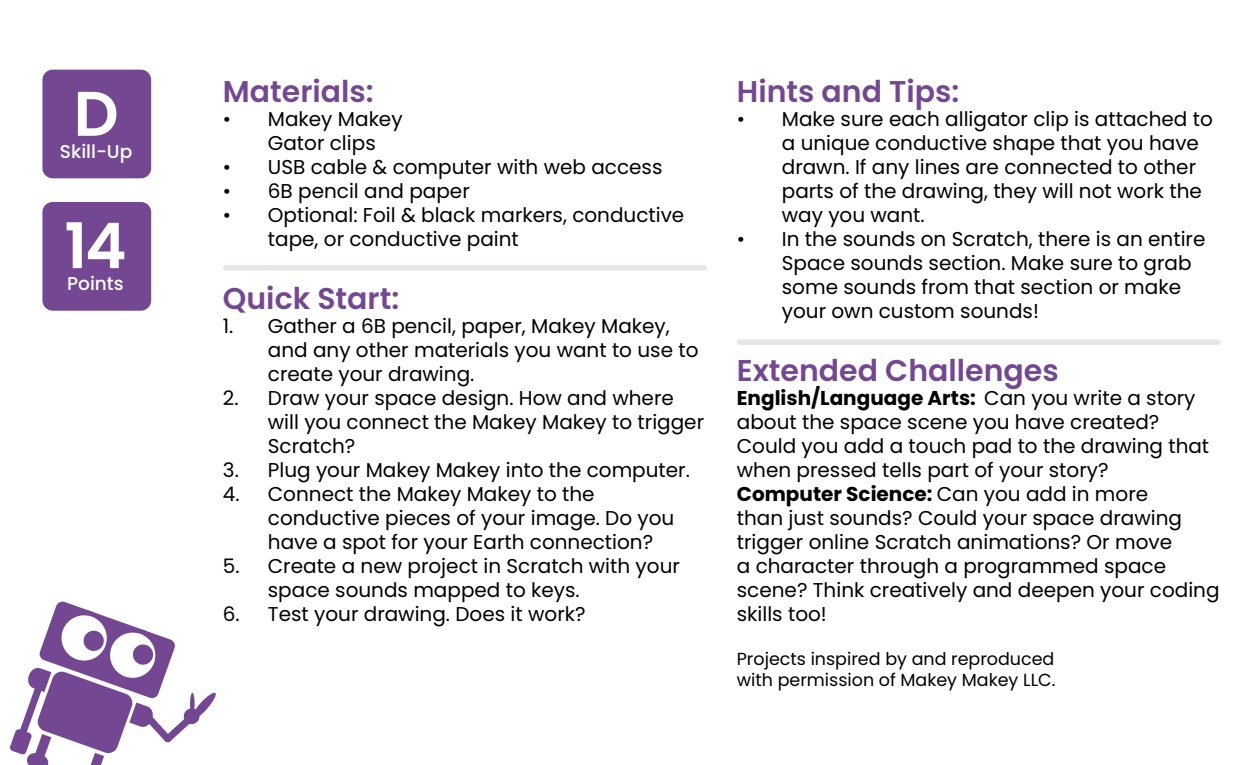
<style>
.page{position:relative;width:1260px;height:765px;background:#fff}
.page>*{position:absolute;margin:0;border:0;box-sizing:border-box;transform-origin:0 0}
.t1{font:600 63px/132.2px "Poppins";color:#fff}
.t2{font:600 30px "Poppins";color:#744792}
.t3{font:20px/24px "Poppins";color:#000}
.t4{font:500 18.5px "Poppins";color:#fff}
.t5{font:17.5px/21px "Poppins";color:#000}
.s1{font-weight:700}
</style>
<div class="page">
<svg style="left:10px;top:601px;width:206px;height:164px"></svg>
<div style="left:42px;top:70px;width:109px;height:108px;background:#744792;border-radius:10px"></div>
<div style="left:42px;top:202px;width:109px;height:109px;background:#744792;border-radius:10px"></div>
<div style="left:223px;top:265px;width:484px;height:5px;background:#e6e7e8;border-radius:3px"></div>
<div style="left:737px;top:339px;width:484px;height:6px;background:#e6e7e8;border-radius:3px"></div>
<h1 class="t1" style="left:64px;top:48px;width:64px">D<br>14</h1>
<p class="t4" style="left:67px;top:273px;width:58px">Points</p>
<p class="t4" style="left:60px;top:141px;width:74px">Skill-Up</p>
<h2 class="t2" style="left:223px;top:74px;width:152px">Materials:</h2>
<p class="t3" style="left:268px;top:107px;width:136px;text-indent:-45px">• Makey Makey<br>Gator clips</p>
<p class="t3" style="left:223px;top:155px;width:441px">• USB cable &amp; computer with web access</p>
<p class="t3" style="left:223px;top:179px;width:248px">• 6B pencil and paper</p>
<p class="t3" style="left:268px;top:203px;width:418px;text-indent:-45px">• Optional: Foil &amp; black markers, conductive tape, or conductive paint</p>
<h2 class="t2" style="left:223px;top:281px;width:178px">Quick Start:</h2>
<p class="t3" style="left:268px;top:314px;width:432px;text-indent:-45px">1. Gather a 6B pencil, paper, Makey Makey, and any other materials you want to use to create your drawing.</p>
<p class="t3" style="left:268px;top:386px;width:438px;text-indent:-45px">2. Draw your space design. How and where will you connect the Makey Makey to trigger<br>Scratch?</p>
<p class="t3" style="left:223px;top:458px;width:469px">3. Plug your Makey Makey into the computer.</p>
<p class="t3" style="left:268px;top:482px;width:408px;text-indent:-45px">4. Connect the Makey Makey to the conductive pieces of your image. Do you have a spot for your Earth connection?</p>
<p class="t3" style="left:268px;top:554px;width:414px;text-indent:-45px">5. Create a new project in Scratch with your space sounds mapped to keys.</p>
<p class="t3" style="left:223px;top:602px;width:364px">6. Test your drawing. Does it work?</p>
<h2 class="t2" style="left:737px;top:74px;width:224px">Hints and Tips:</h2>
<p class="t3" style="left:782px;top:107px;width:433px;text-indent:-45px">• Make sure each alligator clip is attached to a unique conductive shape that you have drawn. If any lines are connected to other parts of the drawing, they will not work the way you want.</p>
<p class="t3" style="left:782px;top:227px;width:425px;text-indent:-45px">• In the sounds on Scratch, there is an entire Space sounds section. Make sure to grab some sounds from that section or make your own custom sounds!</p>
<h2 class="t2" style="left:737px;top:353px;width:323px">Extended Challenges</h2>
<p class="t3" style="left:737px;top:386px;width:484px"><span class="s1">English/Language Arts:</span> Can you write a story about the space scene you have created?<br>Could you add a touch pad to the drawing that when pressed tells part of your story?<br><span class="s1">Computer Science:</span> Can you add in more<br>than just sounds? Could your space drawing trigger online Scratch animations? Or move<br>a character through a programmed space scene? Think creatively and deepen your coding skills too!</p>
<p class="t5" style="left:737px;top:649px;width:320px">Projects inspired by and reproduced with permission of Makey Makey LLC.</p>
</div>
